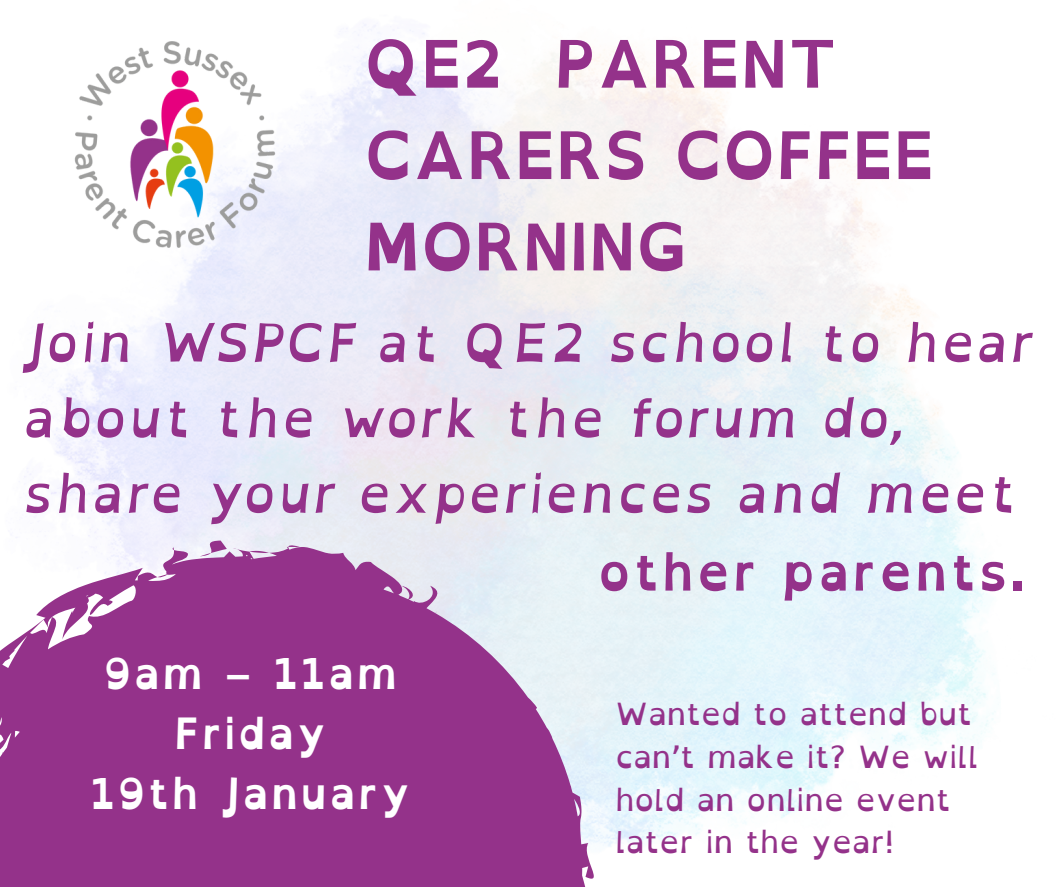
<style>
.page{position:relative;width:1058px;height:887px;background:#fff}
.page>*{position:absolute;margin:0;border:0;box-sizing:border-box;transform-origin:0 0}
.t1{font:700 65.4px/91.3px "Open Dyslexic";color:#94328a}
.t2{font:italic 700 54.45px/75.3px "Open Dyslexic";color:#94328a}
.t3{font:700 51.45px "Open Dyslexic";letter-spacing:.045em;color:#94328a}
.t4{font:700 43.2px "Open Dyslexic";letter-spacing:.045em;color:#fff}
.t5{font:30.6px/42.8px "Open Dyslexic";color:#94328a}
</style>
<div class="page">
<img style="left:74px;top:41px;width:218px;height:223px">
<svg style="left:288px;top:543px;width:12px;height:4px"></svg>
<svg style="left:200px;top:540px;width:27px;height:7px"></svg>
<svg style="left:0;top:547px;width:594px;height:339px;background:#a4569f"></svg>
<p class="t1" style="left:364px;top:17px;width:475px">QE2 PARENT</p>
<p class="t1" style="left:364px;top:109px;width:572px">CARERS COFFEE<br>MORNING</p>
<p class="t2" style="left:23px;top:304px;width:1012px">Join WSPCF at QE2 school to hear about the work the forum do, share your experiences and meet</p>
<p class="t4" style="left:103px;top:635px;width:295px">9am – 11am</p>
<p class="t4" style="left:174px;top:695px;width:154px">Friday</p>
<p class="t4" style="left:90px;top:755px;width:322px">19th January</p>
<p class="t3" style="left:597px;top:526px;width:429px">other parents.</p>
<p class="t5" style="left:615px;top:692px;width:364px">Wanted to attend but can’t make it? We will hold an online event later in the year!</p>
</div>
